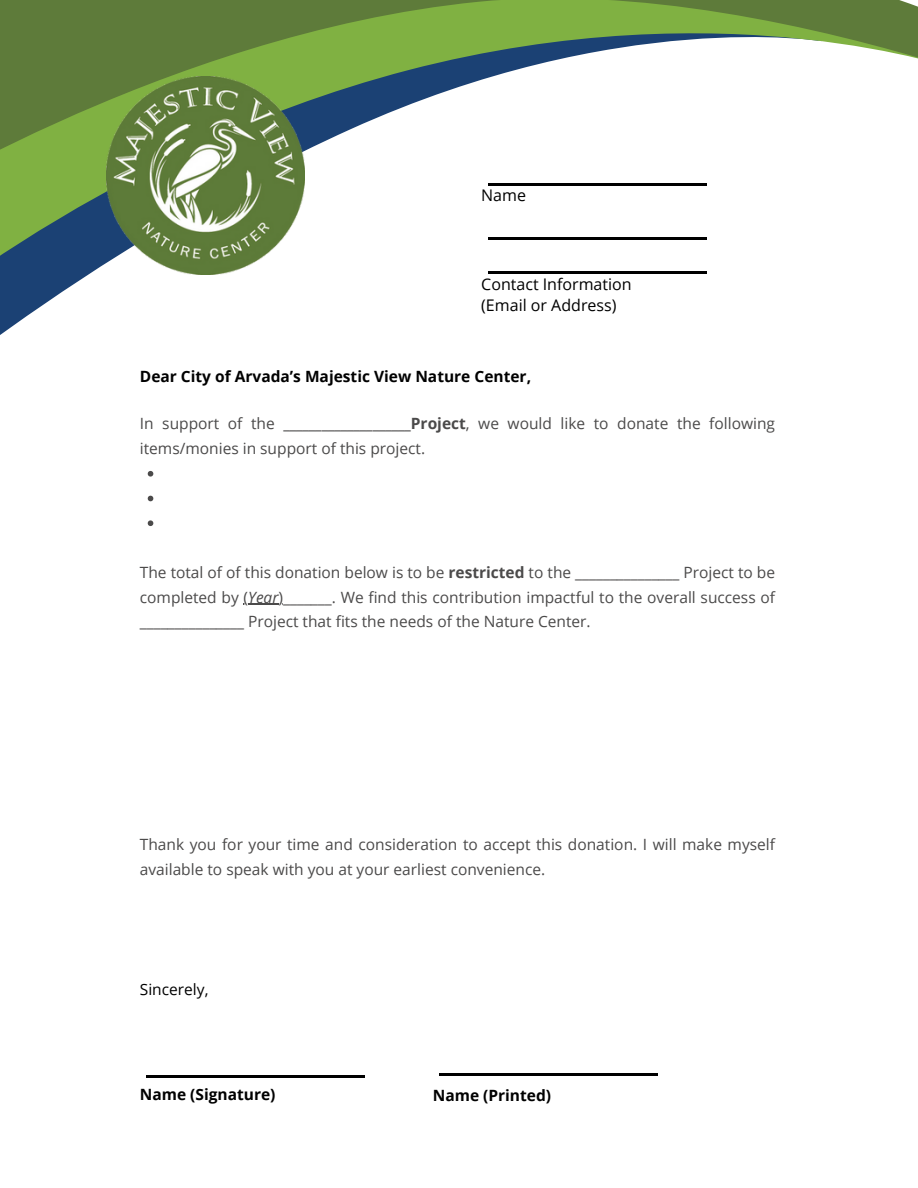
<style>
.page{position:relative;width:918px;height:1188px;background:#fff}
.page>*{position:absolute;margin:0;border:0;box-sizing:border-box;transform-origin:0 0}
.t1{font:16.05px "Open Sans";color:#000}
.t2{font:15.45px/24.8px "Open Sans";color:#4b4a4a}
.t3{font:700 15.45px "Open Sans";color:#000}
.t4{font:15.45px "Open Sans";color:#000}
.s1{font-weight:700}
.s2{font-style:italic}
</style>
<div class="page">
<svg style="left:0;top:221px;width:707px;height:114px"></svg>
<svg style="left:0;top:0;width:918px;height:221px"></svg>
<svg style="left:148px;top:471px;width:5px;height:6px"></svg>
<svg style="left:148px;top:496px;width:5px;height:5px"></svg>
<svg style="left:148px;top:520px;width:5px;height:6px"></svg>
<hr style="left:248px;top:604px;width:31px;height:1px;background:#4b4a4a">
<img style="left:106px;top:77px;width:198px;height:198px">
<hr style="left:488px;top:183px;width:218px;height:3px;background:#000">
<hr style="left:488px;top:237px;width:218px;height:2px;background:#000">
<hr style="left:488px;top:272px;width:218px;height:2px;background:#000">
<hr style="left:146px;top:1075px;width:219px;height:2px;background:#000">
<hr style="left:439px;top:1074px;width:219px;height:2px;background:#000">
<p class="t1" style="left:481px;top:184px;width:46px">Name</p>
<p class="t1" style="left:481px;top:272px;width:152px">Contact Information</p>
<p class="t1" style="left:481px;top:294px;width:137px">(Email or Address)</p>
<h1 class="t3" style="left:140px;top:366px;width:393px">Dear City of Arvada’s Majestic View Nature Center,</h1>
<p class="t2" style="left:140px;top:411px;width:637px">In support of the <span class="s1">____________________Project</span>, we would like to donate the following items/monies in support of this project.</p>
<p class="t2" style="left:140px;top:559px;width:637px">The total of of this donation below is to be <span class="s1">restricted</span> to the _______________ Project to be completed by (<span class="s2">Year</span>)_______. We find this contribution impactful to the overall success of</p>
<p class="t2" style="left:140px;top:609px;width:452px">_______________ Project that fits the needs of the Nature Center.</p>
<p class="t2" style="left:140px;top:832px;width:637px">Thank you for your time and consideration to accept this donation. I will make myself available to speak with you at your earliest convenience.</p>
<p class="t4" style="left:140px;top:978px;width:70px">Sincerely,</p>
<p class="t3" style="left:140px;top:1084px;width:137px">Name (Signature)</p>
<p class="t3" style="left:433px;top:1085px;width:120px">Name (Printed)</p>
</div>
